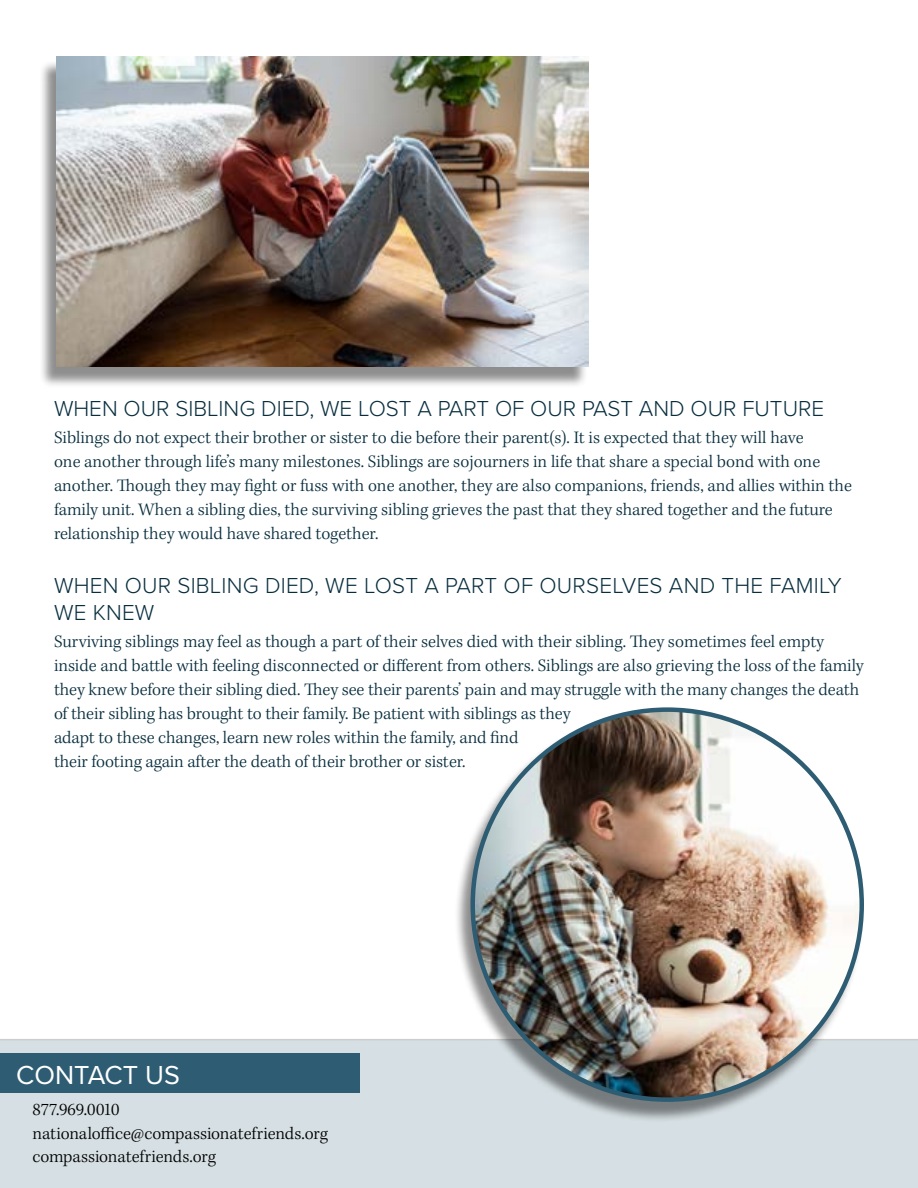
<style>
.page{position:relative;width:918px;height:1188px;background:#fff}
.page>*{position:absolute;margin:0;border:0;box-sizing:border-box;transform-origin:0 0}
.t1{font:27px "Proxima Nova";color:#fff}
.t2{font:300 22.5px/27px "Proxima Nova";color:#082e3e}
.t3{font:300 18px/24px "Kepler Std";color:#082e3e}
.t4{font:300 18px/23.2px "Kepler Std";letter-spacing:-.005em;color:#000}
</style>
<div class="page">
<div style="left:0;top:1039px;width:918px;height:149px;background:#d6dfe3"></div>
<div style="left:0;top:1053px;width:360px;height:40px;background:#2e5d73"></div>
<div style="left:454px;top:712px;width:410px;height:411px;background:#000;opacity:.45"></div>
<img style="left:473px;top:710px;width:389px;height:390px">
<div style="left:40px;top:61px;width:547px;height:327px;background:#000;opacity:.45"></div>
<img style="left:56px;top:56px;width:532px;height:311px">
<p class="t2" style="left:54px;top:393px;width:772px">WHEN OUR SIBLING DIED, WE LOST A PART OF OUR PAST AND OUR FUTURE</p>
<p class="t3" style="left:54px;top:426px;width:799px">Siblings do not expect their brother or sister to die before their parent(s). It is expected that they will have<br>one another through life’s many milestones. Siblings are sojourners in life that share a special bond with one another. Though they may fight or fuss with one another, they are also companions, friends, and allies within the family unit. When a sibling dies, the surviving sibling grieves the past that they shared together and the future relationship they would have shared together.</p>
<p class="t2" style="left:54px;top:570px;width:789px">WHEN OUR SIBLING DIED, WE LOST A PART OF OURSELVES AND THE FAMILY<br>WE KNEW</p>
<p class="t3" style="left:54px;top:630px;width:811px">Surviving siblings may feel as though a part of their selves died with their sibling. They sometimes feel empty inside and battle with feeling disconnected or different from others. Siblings are also grieving the loss of the family they knew before their sibling died. They see their parents’ pain and may struggle with the many changes the death of their sibling has brought to their family. Be patient with siblings as they<br>adapt to these changes, learn new roles within the family, and find<br>their footing again after the death of their brother or sister.</p>
<h1 class="t1" style="left:16px;top:1055px;width:165px">CONTACT US</h1>
<p class="t4" style="left:32px;top:1099px;width:297px">877.969.0010 nationaloffice@compassionatefriends.org compassionatefriends.org</p>
</div>
